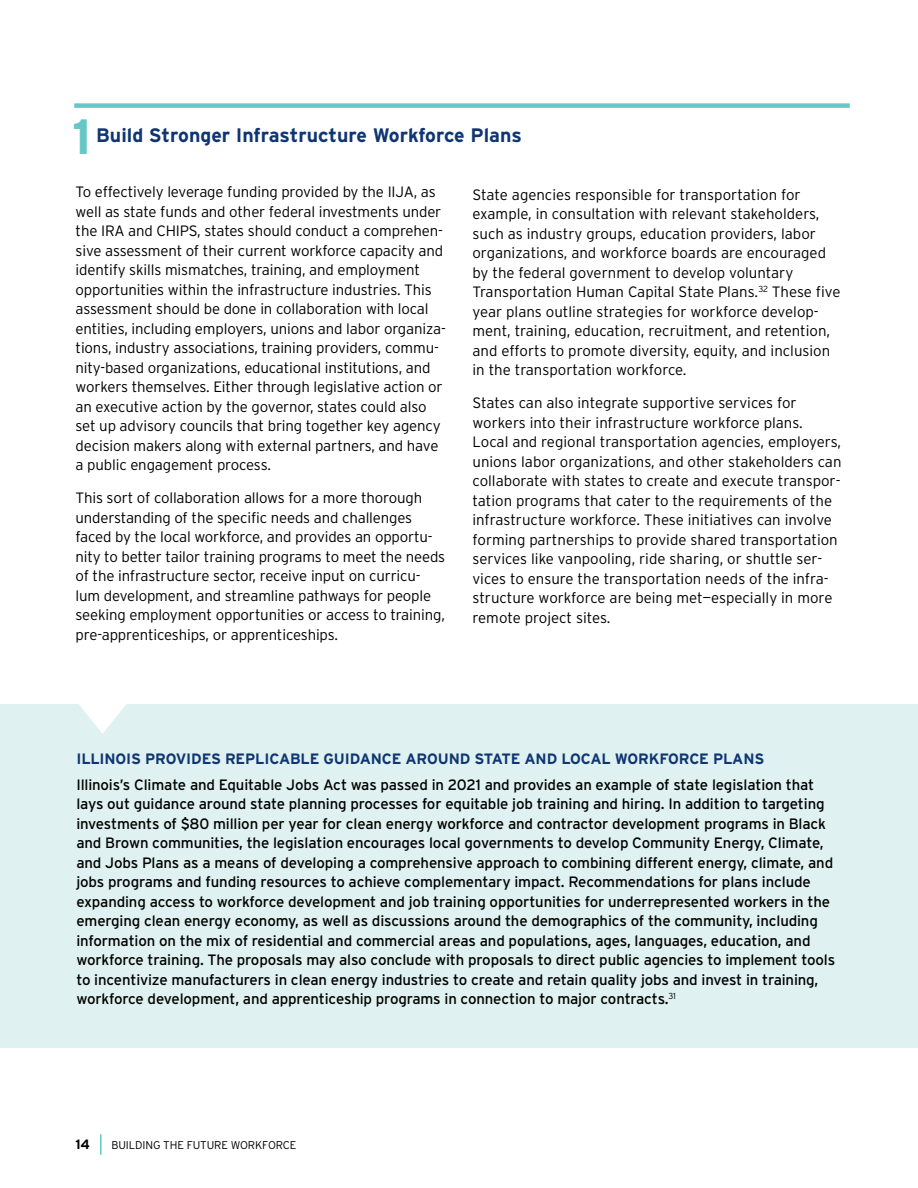
<style>
.page{position:relative;width:918px;height:1188px;background:#fff}
.page>*{position:absolute;margin:0;border:0;box-sizing:border-box;transform-origin:0 0}
.t1{font:700 49.5px "Interstate";color:#66c7c7}
.t2{font:700 19.5px "Interstate";color:#0f3673}
.t3{font:300 15px/19.5px "Interstate";letter-spacing:-.01em;color:#000}
.t4{font:15px/19.5px "Interstate";letter-spacing:-.01em;color:#000}
.t5{font:700 15px "Interstate";letter-spacing:-.01em;color:#0f3673}
.t6{font:700 13.5px "Interstate";color:#000}
.t7{font:300 11.25px "Interstate";letter-spacing:-.01em;color:#000}
</style>
<div class="page">
<div style="left:0;top:704px;width:918px;height:344px;background:#dff1f0"></div>
<div style="left:74px;top:103px;width:776px;height:5px;background:#66c7c7"></div>
<svg style="left:79px;top:704px;width:47px;height:30px"></svg>
<hr style="left:100px;top:1134px;width:2px;height:21px;background:#66c7c7">
<h1 class="t1" style="left:72px;top:109px;width:21px">1</h1>
<h2 class="t2" style="left:96px;top:124px;width:427px">Build Stronger Infrastructure Workforce Plans</h2>
<p class="t3" style="left:76px;top:182px;width:372px">To effectively leverage funding provided by the IIJA, as well as state funds and other federal investments under the IRA and CHIPS, states should conduct a comprehen&shy;sive assessment of their current workforce capacity and identify skills mismatches, training, and employment opportunities within the infrastructure industries. This assessment should be done in collaboration with local entities, including employers, unions and labor organiza&shy;tions, industry associations, training providers, commu&shy;nity-based organizations, educational institutions, and workers themselves. Either through legislative action or an executive action by the governor, states could also set up advisory councils that bring together key agency decision makers along with external partners, and have a public engagement process.</p>
<p class="t3" style="left:76px;top:488px;width:371px">This sort of collaboration allows for a more thorough understanding of the specific needs and challenges faced by the local workforce, and provides an opportu&shy;nity to better tailor training programs to meet the needs of the infrastructure sector, receive input on curricu&shy;lum development, and streamline pathways for people seeking employment opportunities or access to training, pre-apprenticeships, or apprenticeships.</p>
<p class="t3" style="left:472px;top:184px;width:370px">State agencies responsible for transportation for example, in consultation with relevant stakeholders, such as industry groups, education providers, labor organizations, and workforce boards are encouraged by the federal government to develop voluntary Transportation Human Capital State Plans.<sup>32</sup> These five year plans outline strategies for workforce develop&shy;ment, training, education, recruitment, and retention, and efforts to promote diversity, equity, and inclusion in the transportation workforce.</p>
<p class="t3" style="left:473px;top:393px;width:371px">States can also integrate supportive services for workers into their infrastructure workforce plans.<br>Local and regional transportation agencies, employers, unions labor organizations, and other stakeholders can collaborate with states to create and execute transpor&shy;tation programs that cater to the requirements of the infrastructure workforce. These initiatives can involve forming partnerships to provide shared transportation services like vanpooling, ride sharing, or shuttle ser&shy;vices to ensure the transportation needs of the infra&shy;structure workforce are being met—especially in more remote project sites.</p>
<p class="t5" style="left:76px;top:750px;width:689px">ILLINOIS PROVIDES REPLICABLE GUIDANCE AROUND STATE AND LOCAL WORKFORCE PLANS</p>
<p class="t4" style="left:76px;top:775px;width:760px">Illinois’s Climate and Equitable Jobs Act was passed in 2021 and provides an example of state legislation that lays out guidance around state planning processes for equitable job training and hiring. In addition to targeting investments of $80 million per year for clean energy workforce and contractor development programs in Black and Brown communities, the legislation encourages local governments to develop Community Energy, Climate, and Jobs Plans as a means of developing a comprehensive approach to combining different energy, climate, and jobs programs and funding resources to achieve complementary impact. Recommendations for plans include expanding access to workforce development and job training opportunities for underrepresented workers in the emerging clean energy economy, as well as discussions around the demographics of the community, including information on the mix of residential and commercial areas and populations, ages, languages, education, and workforce training. The proposals may also conclude with proposals to direct public agencies to implement tools to incentivize manufacturers in clean energy industries to create and retain quality jobs and invest in training, workforce development, and apprenticeship programs in connection to major contracts.<sup>31</sup></p>
<p class="t6" style="left:76px;top:1137px;width:16px">14</p>
<p class="t7" style="left:112px;top:1139px;width:186px">BUILDING THE FUTURE WORKFORCE</p>
</div>
